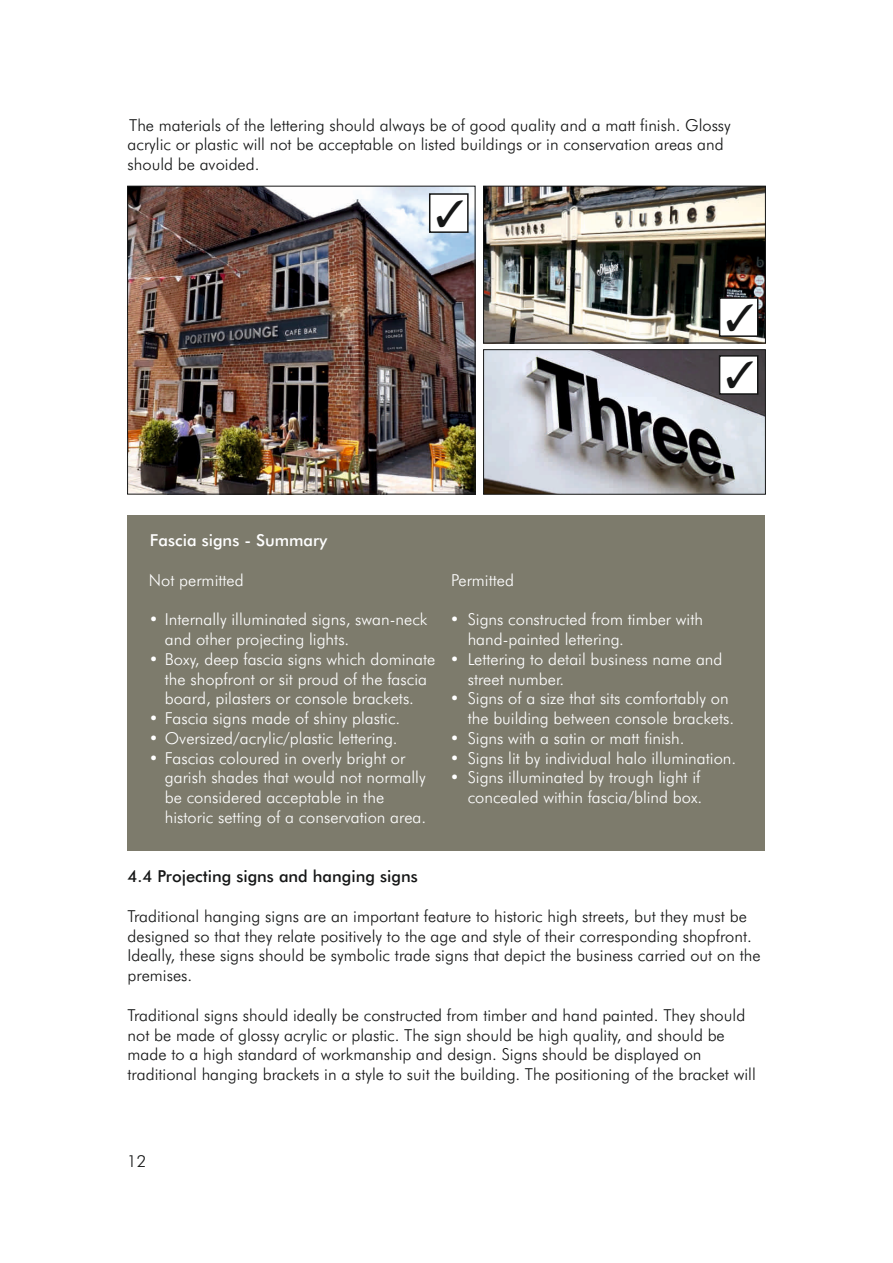
<style>
.page{position:relative;width:893px;height:1263px;background:#fff}
.page>*{position:absolute;margin:0;border:0;box-sizing:border-box;transform-origin:0 0}
.t1{font:300 16.5px/19.8px "Futura BT";color:#151616}
.t2{font:300 16.5px/19.8px "Futura BT";color:#fff}
.t3{font:500 16.5px "Futura BT";color:#151616}
.t4{font:500 16.5px "Futura BT";color:#fff}
</style>
<div class="page">
<div style="left:128px;top:515px;width:637px;height:336px;background:#7d7b6c"></div>
<img style="left:485px;top:188px;width:279px;height:153px">
<div style="left:483px;top:186px;width:283px;height:157px;border:1px solid #151616"></div>
<img style="left:129px;top:188px;width:344px;height:304px">
<div style="left:127px;top:186px;width:348px;height:308px;border:1px solid #151616"></div>
<img style="left:485px;top:351px;width:279px;height:141px">
<div style="left:483px;top:349px;width:283px;height:145px;border:1px solid #151616"></div>
<svg style="left:428px;top:192px;width:41px;height:42px"></svg>
<svg style="left:718px;top:296px;width:41px;height:99px"></svg>
<p class="t1" style="left:128px;top:117px;width:605px">The materials of the lettering should always be of good quality and a matt finish. Glossy acrylic or plastic will not be acceptable on listed buildings or in conservation areas and should be avoided.</p>
<p class="t4" style="left:150px;top:533px;width:179px">Fascia signs - Summary</p>
<p class="t2" style="left:149px;top:571px;width:96px">Not permitted</p>
<p class="t2" style="left:451px;top:571px;width:64px">Permitted</p>
<p class="t2" style="left:149px;top:611px;width:280px">• Internally illuminated signs, swan-neck</p>
<p class="t2" style="left:450px;top:611px;width:255px">• Signs constructed from timber with</p>
<p class="t2" style="left:165px;top:631px;width:186px">and other projecting lights.</p>
<p class="t2" style="left:468px;top:631px;width:158px">hand-painted lettering.</p>
<p class="t2" style="left:165px;top:651px;width:559px;text-indent:-16px">• Boxy, deep fascia signs which dominate • Lettering to detail business name and the shopfront or sit proud of the fascia</p>
<p class="t2" style="left:468px;top:670px;width:98px">street number.</p>
<p class="t2" style="left:165px;top:690px;width:251px">board, pilasters or console brackets.</p>
<p class="t2" style="left:450px;top:690px;width:280px">• Signs of a size that sits comfortably on</p>
<p class="t2" style="left:149px;top:710px;width:253px">• Fascia signs made of shiny plastic.</p>
<p class="t2" style="left:468px;top:710px;width:268px">the building between console brackets.</p>
<p class="t2" style="left:149px;top:730px;width:250px">• Oversized/acrylic/plastic lettering.</p>
<p class="t2" style="left:450px;top:730px;width:236px">• Signs with a satin or matt finish.</p>
<p class="t2" style="left:149px;top:749px;width:258px">• Fascias coloured in overly bright or</p>
<p class="t2" style="left:450px;top:749px;width:288px">• Signs lit by individual halo illumination.</p>
<p class="t2" style="left:165px;top:769px;width:262px">garish shades that would not normally</p>
<p class="t2" style="left:450px;top:769px;width:252px">• Signs illuminated by trough light if</p>
<p class="t2" style="left:165px;top:789px;width:221px">be considered acceptable in the</p>
<p class="t2" style="left:468px;top:789px;width:236px">concealed within fascia/blind box.</p>
<p class="t2" style="left:165px;top:809px;width:263px">historic setting of a conservation area.</p>
<p class="t3" style="left:128px;top:870px;width:292px">4.4 Projecting signs and hanging signs</p>
<p class="t1" style="left:128px;top:908px;width:634px">Traditional hanging signs are an important feature to historic high streets, but they must be designed so that they relate positively to the age and style of their corresponding shopfront.<br>Ideally, these signs should be symbolic trade signs that depict the business carried out on the premises.</p>
<p class="t1" style="left:128px;top:1006px;width:630px">Traditional signs should ideally be constructed from timber and hand painted. They should not be made of glossy acrylic or plastic. The sign should be high quality, and should be made to a high standard of workmanship and design. Signs should be displayed on traditional hanging brackets in a style to suit the building. The positioning of the bracket will</p>
<p class="t1" style="left:127px;top:1153px;width:21px">12</p>
</div>
